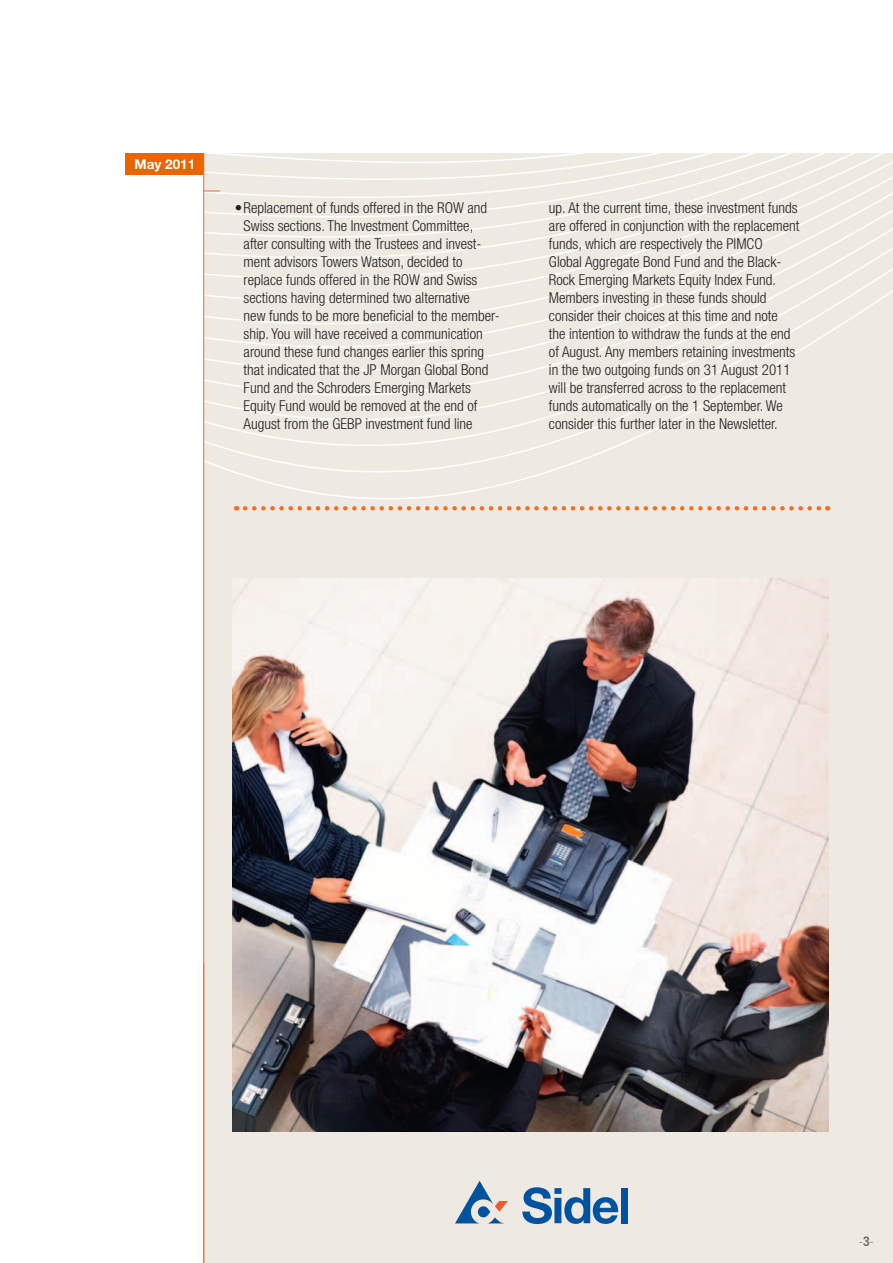
<style>
.page{position:relative;width:893px;height:1263px;background:#fff}
.page>*{position:absolute;margin:0;border:0;box-sizing:border-box;transform-origin:0 0}
.t1{font:300 condensed 15px/18px "Helvetica Neue";color:#231f20}
.t2{font:700 13.5px "Helvetica Neue";color:#fff}
.t3{font:100 condensed 13.5px "Helvetica Neue LT";color:#636366}
.s1{font-weight:500}
</style>
<div class="page">
<div style="left:204px;top:505px;width:689px;height:758px;background:#eee9e1"></div>
<svg style="left:125px;top:153px;width:768px;height:352px"></svg>
<svg style="left:455px;top:1181px;width:53px;height:42px;background:#adbbc9"></svg>
<svg style="left:522px;top:1187px;width:97px;height:37px;background:#7a9fc1"></svg>
<div style="left:621px;top:1188px;width:7px;height:35px;background:#0153a0"></div>
<div style="left:126px;top:153px;width:78px;height:21px;background:#eb6400"></div>
<svg style="left:204px;top:191px;width:16px;height:1px"></svg>
<hr style="left:203px;top:153px;width:1px;height:1110px;background:#f36e21">
<svg style="left:245px;top:506px;width:583px;height:4px;background:#efb795"></svg>
<img style="left:233px;top:578px;width:595px;height:553px">
<p class="t2" style="left:134px;top:156px;width:62px">May 2011</p>
<p class="t1" style="left:244px;top:198px;width:258px;text-indent:-9px">•Replacement of funds offered in the ROW and Swiss sections. The Investment Committee, after consulting with the Trustees and invest&shy;ment advisors Towers Watson, decided to replace funds offered in the ROW and Swiss sections having determined two alternative<br>new funds to be more beneficial to the member&shy;ship. You will have received a communication around these fund changes earlier this spring that indicated that the JP Morgan Global Bond Fund and the Schroders Emerging Markets Equity Fund would be removed at the end of August from the GEBP investment fund line</p>
<p class="t1" style="left:549px;top:198px;width:252px">up. At the current time, these investment funds are offered in conjunction with the replacement funds, which are respectively the PIMCO Global Aggregate Bond Fund and the Black-Rock Emerging Markets Equity Index Fund.<br>Members investing in these funds should consider their choices at this time and note<br>the intention to withdraw the funds at the end of August. Any members retaining investments in the two outgoing funds on 31 August 2011 will be transferred across to the replacement funds automatically on the 1 September. We consider this further later in the Newsletter.</p>
<p class="t3" style="left:859px;top:1234px;width:16px">-<span class="s1">3</span>-</p>
</div>
